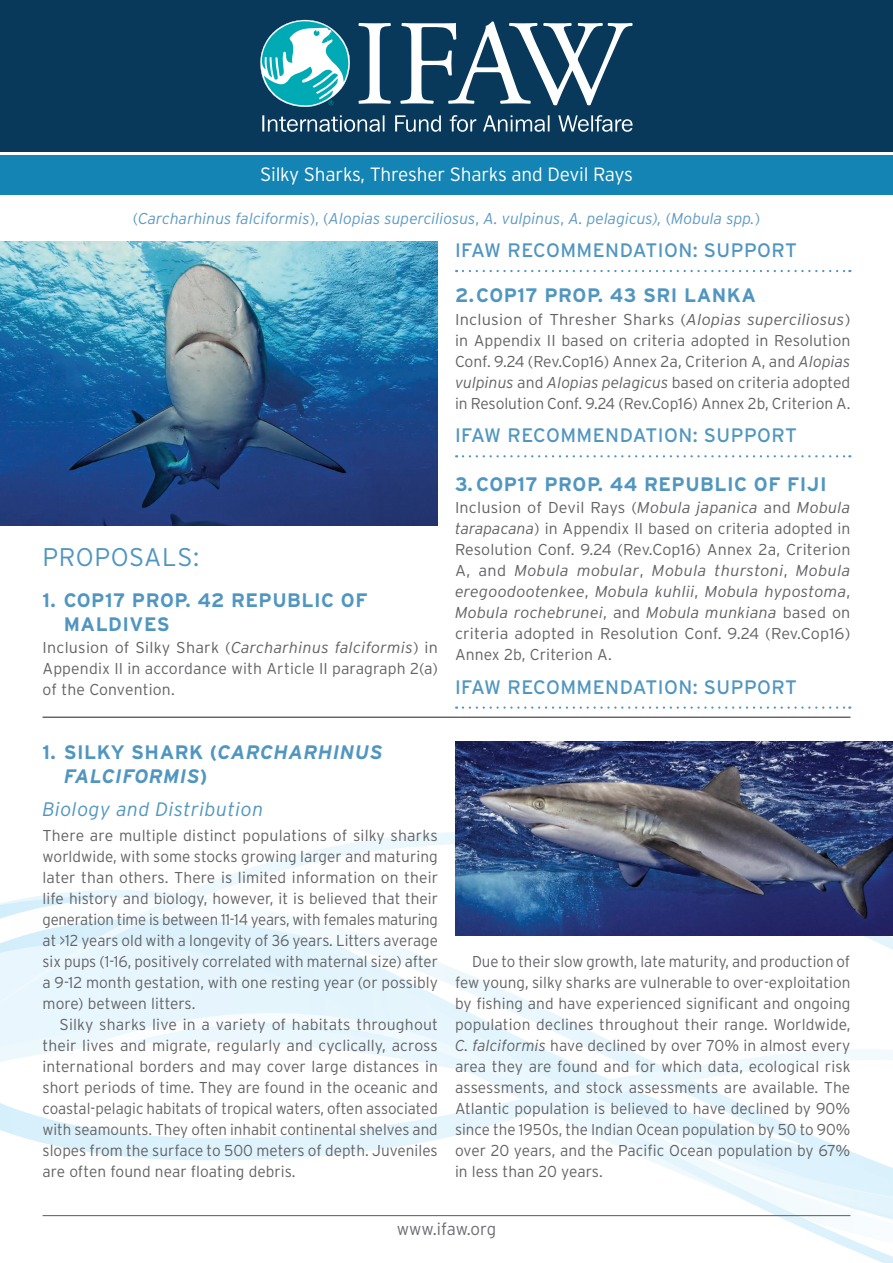
<style>
.page{position:relative;width:893px;height:1263px;background:#fff}
.page>*{position:absolute;margin:0;border:0;box-sizing:border-box;transform-origin:0 0}
.MAIN_HEAD{font:300 25.5px "Interstate";letter-spacing:.025em;color:#5096c0}
.t1{font:700 19.5px/24px "Interstate";letter-spacing:.025em;color:#5096c0}
.LINE_HEAD{font:19.5px "Interstate";letter-spacing:.025em;color:#5096c0}
.NUMBER_HEAD{font:italic 700 19.5px/24px "Interstate";letter-spacing:.025em;color:#5096c0}
.A_HEAD{font:italic 300 19.5px "Interstate";letter-spacing:.025em;color:#5096c0}
.t2{font:300 19.2px "Interstate";letter-spacing:-.01em;color:#fff}
.t3{font:300 17.25px "Interstate";letter-spacing:.005em;color:#6c6d70}
.BODY_1ST{font:300 15.75px/21px "Interstate";letter-spacing:.005em;color:#636366;text-align:justify}
.BODY_2ND{font:300 15.75px/21px "Interstate";letter-spacing:.005em;color:#636366;text-align:justify;scale:.96 1}
.BODY_2ND-2{font:300 15.75px/21px "Interstate";letter-spacing:.005em;color:#636366;text-align:justify}
.BODY_1ST-2{font:300 15.75px/21px "Interstate";letter-spacing:.005em;color:#636366;text-align:justify;scale:1.04 1}
.t4{font:italic 300 15.75px "Interstate";color:#5f9bc3}
.s1{font-style:normal}
.s2{font-style:italic}
</style>
<div class="page">
<svg style="left:0;top:832px;width:695px;height:217px"></svg>
<svg style="left:695px;top:935px;width:198px;height:328px"></svg>
<svg style="left:0;top:1049px;width:893px;height:188px"></svg>
<div style="left:0;top:0;width:893px;height:152px;background:#08395a"></div>
<div style="left:0;top:156px;width:893px;height:39px;background:#1484b4"></div>
<svg style="left:358px;top:21px;width:275px;height:84px"></svg>
<svg style="left:262px;top:115px;width:371px;height:17px"></svg>
<svg style="left:260px;top:20px;width:90px;height:87px"></svg>
<hr style="left:43px;top:1215px;width:807px;height:1px;background:#6c6d70">
<img style="left:0;top:241px;width:438px;height:285px">
<svg style="left:463px;top:270px;width:387px;height:2px"></svg>
<svg style="left:463px;top:455px;width:387px;height:2px"></svg>
<svg style="left:463px;top:706px;width:387px;height:3px"></svg>
<img style="left:455px;top:741px;width:438px;height:194px">
<hr style="left:43px;top:717px;width:807px;height:1px;background:#231f20">
<p class="t2" style="left:260px;top:164px;width:374px">Silky Sharks, Thresher Sharks and Devil Rays</p>
<p class="t4" style="left:133px;top:209px;width:629px"><span class="s1">(</span>Carcharhinus falciformis<span class="s1">), (</span>Alopias superciliosus<span class="s1">,</span> A. vulpinus<span class="s1">,</span> A. pelagicus), <span class="s1">(</span>Mobula spp.<span class="s1">)</span></p>
<p class="MAIN_HEAD" style="left:43px;top:543px;width:158px">PROPOSALS:</p>
<p class="t1" style="left:64px;top:588px;width:305px;text-indent:-21px">1. COP17 PROP. 42 REPUBLIC OF<br>MALDIVES</p>
<p class="BODY_1ST" style="left:43px;top:637px;width:397px">Inclusion of Silky Shark (<span class="s2">Carcharhinus falciformis</span>) in Appendix II in accordance with Article II paragraph 2(a) of the Convention.</p>
<p class="LINE_HEAD" style="left:455px;top:239px;width:344px">IFAW RECOMMENDATION: SUPPORT</p>
<p class="t1" style="left:455px;top:283px;width:302px">2. COP17 PROP. 43 SRI LANKA</p>
<p class="BODY_1ST-2" style="left:455px;top:308px;width:382px">Inclusion of Thresher Sharks (<span class="s2">Alopias superciliosus</span>) in Appendix II based on criteria adopted in Resolution Conf. 9.24 (Rev.Cop16) Annex 2a, Criterion A, and <span class="s2">Alopias vulpinus</span> and <span class="s2">Alopias pelagicus</span> based on criteria adopted in Resolution Conf. 9.24 (Rev.Cop16) Annex 2b, Criterion A.</p>
<p class="LINE_HEAD" style="left:455px;top:425px;width:344px">IFAW RECOMMENDATION: SUPPORT</p>
<p class="t1" style="left:455px;top:472px;width:373px">3. COP17 PROP. 44 REPUBLIC OF FIJI</p>
<p class="BODY_1ST" style="left:455px;top:497px;width:397px">Inclusion of Devil Rays (<span class="s2">Mobula japanica</span> and <span class="s2">Mobula tarapacana</span>) in Appendix II based on criteria adopted in Resolution Conf. 9.24 (Rev.Cop16) Annex 2a, Criterion A, and <span class="s2">Mobula mobular</span>, <span class="s2">Mobula thurstoni</span>, <span class="s2">Mobula eregoodootenkee</span>, <span class="s2">Mobula kuhlii</span>, <span class="s2">Mobula hypostoma</span>, <span class="s2">Mobula rochebrunei</span>, and <span class="s2">Mobula munkiana</span> based on criteria adopted in Resolution Conf. 9.24 (Rev.Cop16)<br>Annex 2b, Criterion A.</p>
<p class="LINE_HEAD" style="left:455px;top:676px;width:344px">IFAW RECOMMENDATION: SUPPORT</p>
<p class="NUMBER_HEAD" style="left:64px;top:740px;width:320px;text-indent:-21px"><span class="s1">1. SILKY SHARK (</span>CARCHARHINUS<br>FALCIFORMIS<span class="s1">)</span></p>
<p class="A_HEAD" style="left:43px;top:799px;width:222px">Biology and Distribution</p>
<p class="BODY_1ST" style="left:43px;top:824px;width:397px">There are multiple distinct populations of silky sharks worldwide, with some stocks growing larger and maturing later than others. There is limited information on their life history and biology, however, it is believed that their generation time is between 11-14 years, with females maturing at &gt;12 years old with a longevity of 36 years. Litters average six pups (1-16, positively correlated with maternal size) after a 9-12 month gestation, with one resting year (or possibly more) between litters.</p>
<p class="BODY_2ND-2" style="left:43px;top:1013px;width:397px;text-indent:17px">Silky sharks live in a variety of habitats throughout their lives and migrate, regularly and cyclically, across international borders and may cover large distances in short periods of time. They are found in the oceanic and coastal-pelagic habitats of tropical waters, often associated with seamounts. They often inhabit continental shelves and slopes from the surface to 500 meters of depth. Juveniles are often found near floating debris.</p>
<p class="BODY_2ND" style="left:455px;top:950px;width:414px;text-indent:17px">Due to their slow growth, late maturity, and production of few young, silky sharks are vulnerable to over-exploitation by fishing and have experienced significant and ongoing population declines throughout their range. Worldwide, <span class="s2">C. falciformis</span> have declined by over 70% in almost every area they are found and for which data, ecological risk assessments, and stock assessments are available. The Atlantic population is believed to have declined by 90% since the 1950s, the Indian Ocean population by 50 to 90% over 20 years, and the Pacific Ocean population by 67% in less than 20 years.</p>
<p class="t3" style="left:397px;top:1219px;width:101px">www.ifaw.org</p>
</div>
